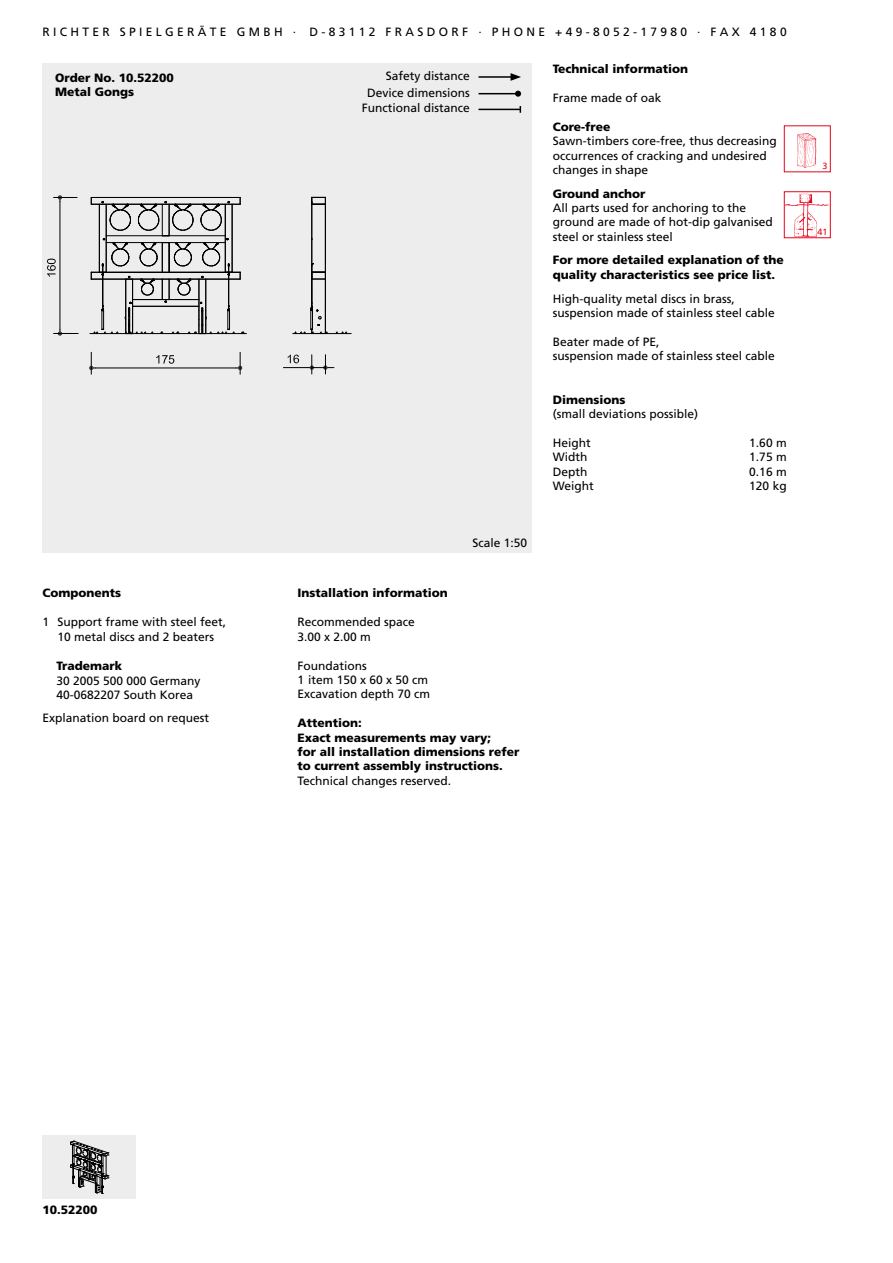
<style>
.page{position:relative;width:893px;height:1263px;background:#fff}
.page>*{position:absolute;margin:0;border:0;box-sizing:border-box;transform-origin:0 0}
.t1{font:12px/14.4px "Frutiger LT Std";color:#000}
.t2{font:900 12px/14.4px "Frutiger LT Std";color:#000}
.t3{font:9px "Frutiger LT Std";color:#e3051b}
</style>
<div class="page">
<div style="left:784px;top:125px;width:47px;height:47px;border:1px solid #e3051b"></div>
<img style="left:797px;top:133px;width:20px;height:35px">
<div style="left:784px;top:191px;width:47px;height:47px;border:1px solid #e3051b"></div>
<img style="left:785px;top:192px;width:44px;height:46px">
<div style="left:43px;top:64px;width:488px;height:489px;background:#ededed"></div>
<div style="left:43px;top:1135px;width:93px;height:64px;background:#ededed"></div>
<svg style="left:70px;top:1141px;width:39px;height:53px"></svg>
<hr style="left:479px;top:76px;width:34px;height:2px;background:#000">
<svg style="left:511px;top:73px;width:10px;height:8px"></svg>
<hr style="left:479px;top:93px;width:39px;height:1px;background:#000">
<svg style="left:515px;top:91px;width:6px;height:6px"></svg>
<hr style="left:479px;top:109px;width:41px;height:1px;background:#000">
<hr style="left:90px;top:333px;width:157px;height:1px;background:#000">
<svg style="left:90px;top:197px;width:155px;height:138px"></svg>
<hr style="left:293px;top:333px;width:58px;height:1px;background:#000">
<svg style="left:294px;top:197px;width:35px;height:138px"></svg>
<svg style="left:335px;top:331px;width:13px;height:4px"></svg>
<hr style="left:60px;top:202px;width:1px;height:127px;background:#000">
<svg style="left:54px;top:195px;width:23px;height:7px"></svg>
<svg style="left:54px;top:329px;width:24px;height:7px"></svg>
<svg style="left:47px;top:259px;width:9px;height:18px"></svg>
<hr style="left:96px;top:368px;width:140px;height:1px;background:#000">
<svg style="left:89px;top:352px;width:7px;height:22px"></svg>
<svg style="left:236px;top:352px;width:6px;height:22px"></svg>
<svg style="left:156px;top:355px;width:18px;height:9px"></svg>
<svg style="left:283px;top:355px;width:51px;height:19px"></svg>
<p class="t1" style="left:43px;top:25px;width:746px">R I C H T E R S P I E L G E R Ä T E G M B H · D - 8 3 1 1 2 F R A S D O R F · P H O N E + 4 9 - 8 0 5 2 - 1 7 9 8 0 · F A X 4 1 8 0</p>
<p class="t2" style="left:55px;top:70px;width:120px">Order No. 10.52200<br>Metal Gongs</p>
<p class="t2" style="left:43px;top:586px;width:80px">Components</p>
<p class="t1" style="left:43px;top:615px;width:185px;text-align:center">1 Support frame with steel feet,<br>10 metal discs and 2 beaters</p>
<p class="t2" style="left:56px;top:659px;width:67px">Trademark</p>
<p class="t1" style="left:56px;top:673px;width:146px">30 2005 500 000 Germany<br>40-0682207 South Korea</p>
<p class="t1" style="left:43px;top:710px;width:168px">Explanation board on request</p>
<p class="t1" style="left:362px;top:68px;width:110px;line-height:16.2px;text-align:right">Safety distance<br>Device dimensions<br>Functional distance</p>
<p class="t1" style="left:473px;top:535px;width:56px">Scale 1:50</p>
<p class="t2" style="left:297px;top:586px;width:152px">Installation information</p>
<p class="t1" style="left:297px;top:615px;width:119px">Recommended space<br>3.00 x 2.00 m</p>
<p class="t1" style="left:297px;top:658px;width:134px">Foundations<br>1 item 150 x 60 x 50 cm<br>Excavation depth 70 cm</p>
<p class="t2" style="left:297px;top:716px;width:223px">Attention:<br>Exact measurements may vary;<br>for all installation dimensions refer to current assembly instructions.</p>
<p class="t1" style="left:297px;top:773px;width:155px">Technical changes reserved.</p>
<p class="t2" style="left:553px;top:61px;width:137px">Technical information</p>
<p class="t1" style="left:553px;top:90px;width:110px">Frame made of oak</p>
<p class="t2" style="left:553px;top:120px;width:59px">Core-free</p>
<p class="t1" style="left:553px;top:134px;width:226px">Sawn-timbers core-free, thus decreasing occurrences of cracking and undesired changes in shape</p>
<p class="t2" style="left:553px;top:186px;width:94px">Ground anchor</p>
<p class="t1" style="left:553px;top:201px;width:222px">All parts used for anchoring to the ground are made of hot-dip galvanised steel or stainless steel</p>
<p class="t2" style="left:553px;top:253px;width:232px">For more detailed explanation of the quality characteristics see price list.</p>
<p class="t1" style="left:553px;top:291px;width:224px">High-quality metal discs in brass, suspension made of stainless steel cable</p>
<p class="t1" style="left:553px;top:335px;width:224px">Beater made of PE,<br>suspension made of stainless steel cable</p>
<p class="t2" style="left:553px;top:392px;width:74px">Dimensions</p>
<p class="t1" style="left:553px;top:407px;width:147px">(small deviations possible)</p>
<p class="t1" style="left:553px;top:435px;width:40px">Height</p>
<p class="t1" style="left:749px;top:435px;width:39px">1.60 m</p>
<p class="t1" style="left:553px;top:450px;width:36px">Width</p>
<p class="t1" style="left:749px;top:450px;width:39px">1.75 m</p>
<p class="t1" style="left:553px;top:464px;width:36px">Depth</p>
<p class="t1" style="left:749px;top:464px;width:39px">0.16 m</p>
<p class="t1" style="left:553px;top:479px;width:42px">Weight</p>
<p class="t1" style="left:749px;top:479px;width:39px">120 kg</p>
<p class="t3" style="left:822px;top:161px;width:7px">3</p>
<p class="t3" style="left:817px;top:227px;width:12px">41</p>
<p class="t2" style="left:43px;top:1203px;width:57px">10.52200</p>
</div>
